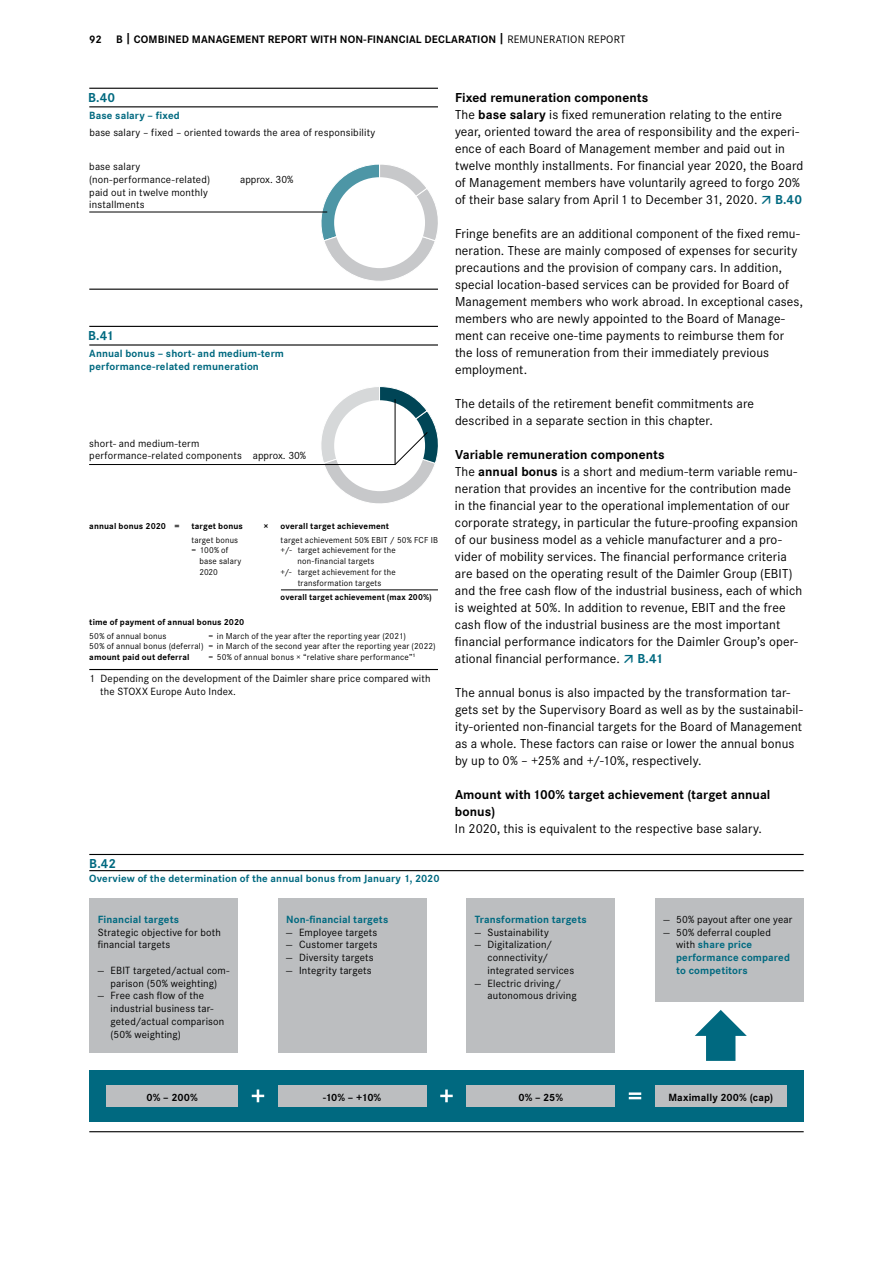
<style>
.page{position:relative;width:893px;height:1263px;background:#fff}
.page>*{position:absolute;margin:0;border:0;box-sizing:border-box;transform-origin:0 0}
.t1{font:13.5px/17px "Daimler CS Pro";letter-spacing:.01em;color:#000}
.t2{font:700 13.5px/17px "Daimler CS Pro";letter-spacing:.005em;color:#000}
.t3{font:700 13.5px "Daimler CS Pro";letter-spacing:-.015em;color:#006980}
.t4{font:700 11.25px "Daimler CS Pro";letter-spacing:.01em;color:#000}
.t5{font:10.8px/12.8px "Daimler CS Pro";letter-spacing:.015em;color:#000}
.t6{font:700 10.8px/12.8px "Daimler CS Pro";letter-spacing:.01em;color:#006980}
.t7{font:700 10.8px "Daimler CS Pro";letter-spacing:.01em;color:#000}
.t8{font:9px/10.8px "Daimler CS Pro";letter-spacing:.02em;color:#000;text-align:center}
.t9{font:700 9px "Daimler CS Pro";letter-spacing:.015em;color:#000}
.t10{font:700 9px "Daimler CS Pro";letter-spacing:.015em;color:#000;scale:.96 1}
.s1{font-size:13.5px}
.s2{font-weight:400}
.s3{font-weight:700}
.s4{font-weight:400;color:#000}
</style>
<div class="page">
<svg style="left:314px;top:164px;width:124px;height:117px"></svg>
<div style="left:334px;top:177px;width:91px;height:91px;background:#fff;border-radius:50%"></div>
<hr style="left:89px;top:106px;width:349px;height:1px;background:#000">
<hr style="left:89px;top:88px;width:349px;height:1px;background:#000">
<hr style="left:89px;top:289px;width:349px;height:1px;background:#000">
<hr style="left:89px;top:212px;width:238px;height:1px;background:#000">
<hr style="left:89px;top:344px;width:349px;height:2px;background:#000">
<hr style="left:89px;top:326px;width:349px;height:1px;background:#000">
<hr style="left:89px;top:669px;width:349px;height:1px;background:#000">
<svg style="left:89px;top:386px;width:349px;height:118px"></svg>
<hr style="left:281px;top:590px;width:157px;height:1px;background:#000">
<hr style="left:89px;top:1131px;width:715px;height:1px;background:#000">
<div style="left:89px;top:1070px;width:715px;height:51px;background:#006980"></div>
<svg style="left:695px;top:1010px;width:52px;height:51px"></svg>
<hr style="left:89px;top:870px;width:715px;height:1px;background:#000">
<div style="left:89px;top:898px;width:149px;height:155px;background:#bcbec0"></div>
<div style="left:278px;top:898px;width:149px;height:155px;background:#bcbec0"></div>
<div style="left:466px;top:898px;width:149px;height:155px;background:#bcbec0"></div>
<div style="left:655px;top:898px;width:149px;height:104px;background:#bcbec0"></div>
<div style="left:106px;top:1085px;width:132px;height:21px;background:#bcbec0"></div>
<div style="left:278px;top:1085px;width:149px;height:21px;background:#bcbec0"></div>
<div style="left:466px;top:1085px;width:149px;height:21px;background:#bcbec0"></div>
<div style="left:655px;top:1085px;width:132px;height:21px;background:#bcbec0"></div>
<svg style="left:252px;top:1089px;width:12px;height:13px"></svg>
<svg style="left:440px;top:1089px;width:13px;height:13px"></svg>
<svg style="left:629px;top:1092px;width:12px;height:7px"></svg>
<hr style="left:89px;top:854px;width:715px;height:1px;background:#000">
<p class="t4" style="left:89px;top:30px;width:538px">92 B <span class="s1">|</span> COMBINED MANAGEMENT REPORT WITH NON-FINANCIAL DECLARATION <span class="s1">|</span> <span class="s2">Remun eration Report</span></p>
<p class="t3" style="left:88px;top:87px;width:28px">B.40</p>
<p class="t5" style="left:89px;top:125px;width:287px">base salary – fixed – oriented towards the area of responsibility</p>
<p class="t6" style="left:89px;top:108px;width:92px">Base salary – fixed</p>
<p class="t5" style="left:89px;top:159px;width:122px">base salary (non-performance-related)</p>
<p class="t5" style="left:89px;top:185px;width:120px">paid out in twelve monthly installments</p>
<p class="t5" style="left:240px;top:172px;width:55px">approx. 30%</p>
<p class="t3" style="left:88px;top:325px;width:27px">B.41</p>
<p class="t6" style="left:89px;top:346px;width:196px">Annual bonus – short- and medium-term performance-related remuneration</p>
<p class="t5" style="left:89px;top:436px;width:218px">short- and medium-term<br>performance-related components approx. 30%</p>
<p class="t9" style="left:89px;top:519px;width:92px">annual bonus 2020 =</p>
<p class="t9" style="left:191px;top:519px;width:53px">target bonus</p>
<p class="t9" style="left:264px;top:519px;width:7px">×</p>
<p class="t9" style="left:281px;top:519px;width:110px">overall target achievement</p>
<p class="t8" style="left:191px;top:534px;width:48px">target bonus</p>
<p class="t8" style="left:281px;top:534px;width:159px">target achievement 50% EBIT / 50% FCF IB</p>
<p class="t8" style="left:191px;top:544px;width:39px">= 100% of</p>
<p class="t8" style="left:281px;top:544px;width:116px">+/- target achievement for the</p>
<p class="t8" style="left:199px;top:555px;width:43px">base salary</p>
<p class="t8" style="left:298px;top:555px;width:78px">non-financial targets</p>
<p class="t8" style="left:199px;top:566px;width:20px">2020</p>
<p class="t8" style="left:281px;top:566px;width:116px">+/- target achievement for the transformation targets</p>
<p class="t10" style="left:281px;top:590px;width:159px">overall target achievement (max 200%)</p>
<p class="t9" style="left:89px;top:615px;width:156px">time of payment of annual bonus 2020</p>
<p class="t8" style="left:89px;top:629px;width:79px">50% of annual bonus</p>
<p class="t8" style="left:89px;top:629px;width:348px;text-align:left;text-indent:119px">= in March of the year after the reporting year (2021)<br>50% of annual bonus (deferral) = in March of the second year after the reporting year (2022)</p>
<p class="t9" style="left:89px;top:650px;width:102px">amount paid out deferral</p>
<p class="t8" style="left:208px;top:651px;width:208px">= 50% of annual bonus × “relative share performance”<sup>1</sup></p>
<p class="t5" style="left:100px;top:671px;width:332px;text-indent:-11px">1 Depending on the development of the Daimler share price compared with the STOXX Europe Auto Index.</p>
<p class="t3" style="left:89px;top:852px;width:28px">B.42</p>
<p class="t6" style="left:89px;top:871px;width:352px">Overview of the determination of the annual bonus from January 1, 2020</p>
<p class="t6" style="left:98px;top:912px;width:83px">Financial targets</p>
<p class="t5" style="left:98px;top:925px;width:124px">Strategic objective for both financial targets</p>
<p class="t5" style="left:98px;top:963px;width:133px;text-align:center">— E BIT targeted/actual com&shy;parison (50% weighting)</p>
<p class="t5" style="left:111px;top:989px;width:115px;text-indent:-13px">— Free cash flow of the industrial business tar&shy;geted/actual comparison (50% weighting)</p>
<p class="t6" style="left:286px;top:912px;width:103px">Non-financial targets</p>
<p class="t5" style="left:286px;top:925px;width:93px">— Employee targets</p>
<p class="t5" style="left:286px;top:938px;width:93px">— Customer targets</p>
<p class="t5" style="left:286px;top:950px;width:89px">— Diversity targets</p>
<p class="t5" style="left:286px;top:963px;width:87px">— I ntegrity targets</p>
<p class="t1" style="left:455px;top:88px;width:350px"><span class="s3">Fixed remuneration components<br></span>The <span class="s3">base salary</span> is fixed remuneration relating to the entire year, oriented toward the area of responsibility and the experi&shy;ence of each Board of Management member and paid out in twelve monthly installments. For financial year 2020, the Board of M anagement members have voluntarily agreed to forgo 20% of their base salary from April1 to December 31, 2020.</p>
<p class="t3" style="left:775px;top:189px;width:28px">B.40</p>
<p class="t1" style="left:455px;top:224px;width:349px">Fringe benefits are an additional component of the fixed remu&shy;neration. These are mainly composed of expenses for security precautions and the provision of company cars. I n addition, special location-based services can be provided for Board of Management members who work abroad. I n exceptional cases, members who are newly appointed to the Board of M anage&shy;ment can receive one-time payments to reimburse them for the loss of remuneration from their immediately previous employment.</p>
<p class="t1" style="left:455px;top:394px;width:301px">The details of the retirement benefit commitments are described in a separate section in this chapter.</p>
<p class="t1" style="left:455px;top:445px;width:349px"><span class="s3">Variable remuneration components<br></span>The <span class="s3">annual bonus</span> is a short and medium-term variable remu&shy;neration that provides an incentive for the contribution made in the financial year to the operational implementation of our corporate strategy, in particular the future-proofing expansion of our business model as a vehicle manufacturer and a pro&shy;vider of mobility services. The financial performance criteria are based on the operating result of the Daimler Group (EBIT) and the free cash flow of the industrial business, each of which is weighted at 50%. I n addition to revenue, EBIT and the free cash flow of the industrial business are the most important financial performance indicators for the Daimler Group’s oper&shy;ational financial performance.</p>
<p class="t3" style="left:637px;top:648px;width:27px">B.41</p>
<p class="t1" style="left:455px;top:683px;width:349px">The annual bonus is also impacted by the transformation tar&shy;gets set by the Supervisory Board as well as by the sustainabil&shy;ity-oriented non-financial targets for the Board of M anagement as a whole. These factors can raise or lower the annual bonus by up to 0% – +25% and +/-10%, respectively.</p>
<p class="t2" style="left:455px;top:785px;width:317px">Amount with100% target achievement (target annual bonus)</p>
<p class="t1" style="left:455px;top:819px;width:309px">I n 2020, this is equivalent to the respective base salary.</p>
<p class="t6" style="left:475px;top:912px;width:113px">Transformation targets</p>
<p class="t5" style="left:475px;top:925px;width:75px">— Sustainability</p>
<p class="t5" style="left:488px;top:938px;width:88px;text-indent:-13px">— Digitalization/ connectivity/ integrated services</p>
<p class="t5" style="left:488px;top:976px;width:91px;text-indent:-13px">— Electric driving/ autonomous driving</p>
<p class="t5" style="left:663px;top:912px;width:131px">— 50% payout after one year</p>
<p class="t6" style="left:676px;top:925px;width:115px;text-indent:-13px"><span class="s4">— 50% deferral coupled with</span> share price performance compared to competitors</p>
<p class="t7" style="left:147px;top:1089px;width:53px">0% – 200%</p>
<p class="t7" style="left:323px;top:1089px;width:60px">-10% – +10%</p>
<p class="t7" style="left:518px;top:1089px;width:46px">0% – 25%</p>
<p class="t7" style="left:668px;top:1089px;width:106px">Maximally 200% (cap)</p>
</div>
